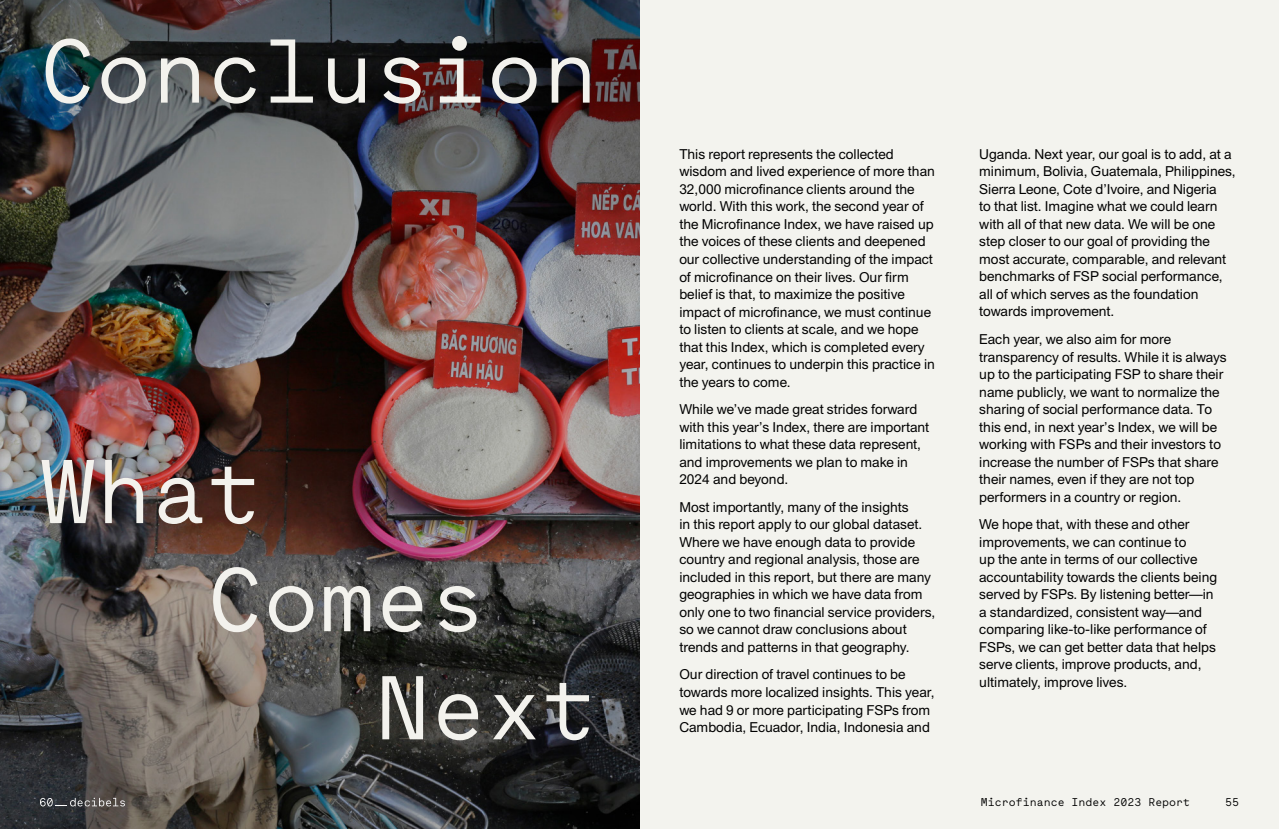
<style>
.page{position:relative;width:1279px;height:829px;background:#fff}
.page>*{position:absolute;margin:0;border:0;box-sizing:border-box;transform-origin:0 0}
.t1{font:90px "Maax Mono";color:#f3f2ed}
.t2{font:13.75px/17.5px "Union";color:#000}
.t3{font:11.25px "Maax Mono";color:#000}
</style>
<div class="page">
<div style="left:639px;top:0;width:640px;height:828px;background:#f3f3ee"></div>
<img style="left:0;top:0;width:639px;height:828px">
<svg style="left:40px;top:797px;width:85px;height:9px"></svg>
<h1 class="t1" style="left:40px;top:9px;width:559px">Conclusion</h1>
<h1 class="t1" style="left:40px;top:429px;width:225px">What</h1>
<h1 class="t1" style="left:207px;top:537px;width:280px">Comes</h1>
<h1 class="t1" style="left:375px;top:645px;width:225px">Next</h1>
<p class="t2" style="left:679px;top:144px;width:257px">This report represents the collected wisdom and lived experience of more than 32,000 microfinance clients around the world. With this work, the second year of the Microfinance Index, we have raised up the voices of these clients and deepened our collective understanding of the impact of microfinance on their lives. Our firm belief is that, to maximize the positive impact of microfinance, we must continue to listen to clients at scale, and we hope that this Index, which is completed every year, continues to underpin this practice in the years to come.</p>
<p class="t2" style="left:679px;top:399px;width:251px">While we’ve made great strides forward with this year’s Index, there are important limitations to what these data represent, and improvements we plan to make in 2024 and beyond.</p>
<p class="t2" style="left:679px;top:497px;width:257px">Most importantly, many of the insights<br>in this report apply to our global dataset.<br>Where we have enough data to provide country and regional analysis, those are included in this report, but there are many geographies in which we have data from only one to two financial service providers, so we cannot draw conclusions about trends and patterns in that geography.</p>
<p class="t2" style="left:679px;top:664px;width:257px">Our direction of travel continues to be towards more localized insights. This year, we had 9 or more participating FSPs from Cambodia, Ecuador, India, Indonesia and</p>
<p class="t2" style="left:979px;top:144px;width:258px">Uganda. Next year, our goal is to add, at a minimum, Bolivia, Guatemala, Philippines, Sierra Leone, Cote d’Ivoire, and Nigeria<br>to that list. Imagine what we could learn with all of that new data. We will be one step closer to our goal of providing the most accurate, comparable, and relevant benchmarks of FSP social performance, all of which serves as the foundation towards improvement.</p>
<p class="t2" style="left:979px;top:329px;width:249px">Each year, we also aim for more transparency of results. While it is always up to the participating FSP to share their name publicly, we want to normalize the sharing of social performance data. To this end, in next year’s Index, we will be working with FSPs and their investors to increase the number of FSPs that share their names, even if they are not top performers in a country or region.</p>
<p class="t2" style="left:979px;top:514px;width:239px">We hope that, with these and other improvements, we can continue to<br>up the ante in terms of our collective accountability towards the clients being served by FSPs. By listening better—in a standardized, consistent way—and comparing like-to-like performance of FSPs, we can get better data that helps serve clients, improve products, and, ultimately, improve lives.</p>
<p class="t3" style="left:981px;top:793px;width:211px">Microfinance Index 2023 Report</p>
<p class="t3" style="left:1225px;top:793px;width:15px">55</p>
</div>
